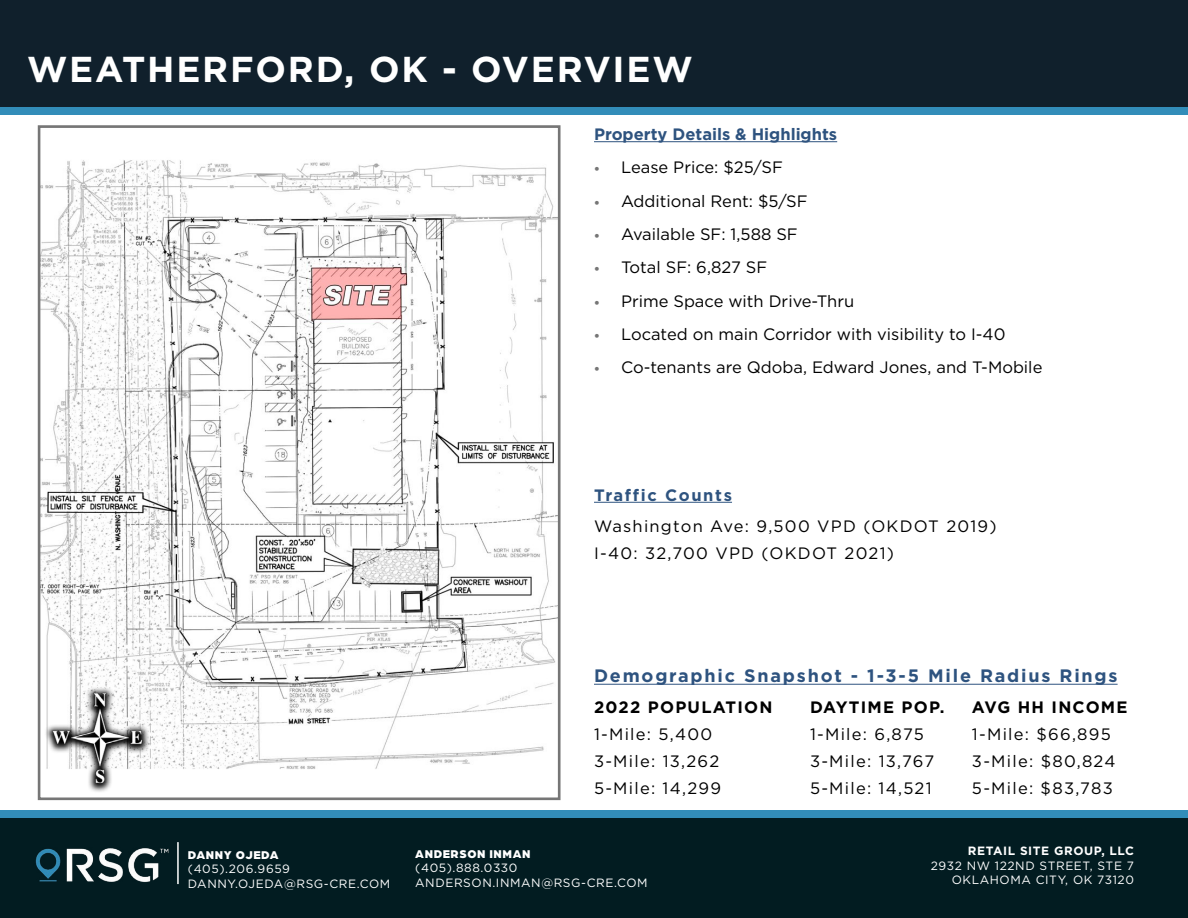
<style>
.page{position:relative;width:1188px;height:918px;background:#fff}
.page>*{position:absolute;margin:0;border:0;box-sizing:border-box;transform-origin:0 0}
.t1{font:700 36px "Gotham";letter-spacing:.05em;color:#fff}
.t2{font:700 18px "Gotham";letter-spacing:.1em;color:#2e537f}
.t3{font:16.5px "Gotham";color:#000}
.t4{font:16.5px/27px "Gotham";letter-spacing:.075em;color:#000}
.t5{font:700 16.5px "Gotham";letter-spacing:.075em;color:#000}
.t6{font:700 16.5px "Gotham";color:#2e537f}
.t7{font:700 16.5px "Gotham";letter-spacing:.1em;color:#2e537f}
.t8{font:12px/14.4px "Gotham";letter-spacing:.05em;color:#fff}
.t9{font:900 12px "Arboria";letter-spacing:.05em;color:#fff}
.t10{font:700 12px "Gotham";letter-spacing:.05em;color:#fff}
.s1{font-family:"Arboria";font-size:15px;color:#767676}
</style>
<div class="page">
<div style="left:0;top:0;width:1188px;height:107px;background:#10202c"></div>
<div style="left:0;top:107px;width:1188px;height:8px;background:#328db9"></div>
<div style="left:0;top:817px;width:1188px;height:101px;background:#021c21"></div>
<div style="left:0;top:810px;width:1188px;height:7px;background:#328db9"></div>
<hr style="left:177px;top:842px;width:2px;height:42px;background:#fff">
<img style="left:35px;top:848px;width:134px;height:34px">
<hr style="left:594px;top:141px;width:243px;height:1px;background:#2e537f">
<img style="left:42px;top:160px;width:515px;height:609px">
<div style="left:38px;top:125px;width:523px;height:675px;border:3px solid #767676"></div>
<hr style="left:594px;top:684px;width:524px;height:1px;background:#2e537f">
<hr style="left:594px;top:502px;width:138px;height:1px;background:#2e537f">
<img style="left:43px;top:684px;width:109px;height:108px">
<h1 class="t1" style="left:27px;top:45px;width:667px">WEATHERFORD, OK - OVERVIEW</h1>
<p class="t6" style="left:594px;top:123px;width:245px">Property Details &amp; Highlights</p>
<p class="t3" style="left:594px;top:157px;width:190px"><span class="s1">•</span> Lease Price: $25/SF</p>
<p class="t3" style="left:594px;top:190px;width:215px"><span class="s1">•</span> Additional Rent: $5/SF</p>
<p class="t3" style="left:594px;top:224px;width:205px"><span class="s1">•</span> Available SF: 1,588 SF</p>
<p class="t3" style="left:594px;top:257px;width:175px"><span class="s1">•</span> Total SF: 6,827 SF</p>
<p class="t3" style="left:594px;top:290px;width:262px"><span class="s1">•</span> Prime Space with Drive-Thru</p>
<p class="t3" style="left:594px;top:323px;width:413px"><span class="s1">•</span> Located on main Corridor with visibility to I-40</p>
<p class="t3" style="left:594px;top:357px;width:450px"><span class="s1">•</span> Co-tenants are Qdoba, Edward Jones, and T-Mobile</p>
<p class="t7" style="left:594px;top:484px;width:140px">Traffic Counts</p>
<p class="t4" style="left:594px;top:512px;width:404px">Washington Ave: 9,500 VPD (OKDOT 2019)<br>I-40: 32,700 VPD (OKDOT 2021)</p>
<p class="t9" style="left:188px;top:846px;width:92px">DANNY OJEDA</p>
<p class="t8" style="left:188px;top:861px;width:204px">(405).206.9659<br>DANNY.OJEDA@RSG-CRE.COM</p>
<p class="t2" style="left:594px;top:664px;width:525px">Demographic Snapshot - 1-3-5 Mile Radius Rings</p>
<p class="t5" style="left:594px;top:696px;width:180px">2022 POPULATION</p>
<p class="t5" style="left:810px;top:696px;width:136px">DAYTIME POP.</p>
<p class="t5" style="left:972px;top:696px;width:157px">AVG HH INCOME</p>
<p class="t3" style="left:594px;top:723px;width:120px">1-Mile: 5,400</p>
<p class="t3" style="left:810px;top:723px;width:115px">1-Mile: 6,875</p>
<p class="t4" style="left:972px;top:720px;width:140px">1-Mile: $66,895</p>
<p class="t4" style="left:594px;top:747px;width:127px">3-Mile: 13,262</p>
<p class="t4" style="left:810px;top:747px;width:126px">3-Mile: 13,767</p>
<p class="t4" style="left:972px;top:747px;width:145px">3-Mile: $80,824</p>
<p class="t4" style="left:594px;top:774px;width:129px">5-Mile: 14,299</p>
<p class="t4" style="left:810px;top:774px;width:123px">5-Mile: 14,521</p>
<p class="t4" style="left:972px;top:774px;width:142px">5-Mile: $83,783</p>
<p class="t9" style="left:415px;top:845px;width:117px">ANDERSON INMAN</p>
<p class="t8" style="left:415px;top:860px;width:234px">(405).888.0330<br>ANDERSON.INMAN@RSG-CRE.COM</p>
<p class="t10" style="left:968px;top:843px;width:168px">RETAIL SITE GROUP, LLC</p>
<p class="t8" style="left:931px;top:858px;width:205px;text-align:right">2932 NW 122ND STREET, STE 7<br>OKLAHOMA CITY, OK 73120</p>
</div>
